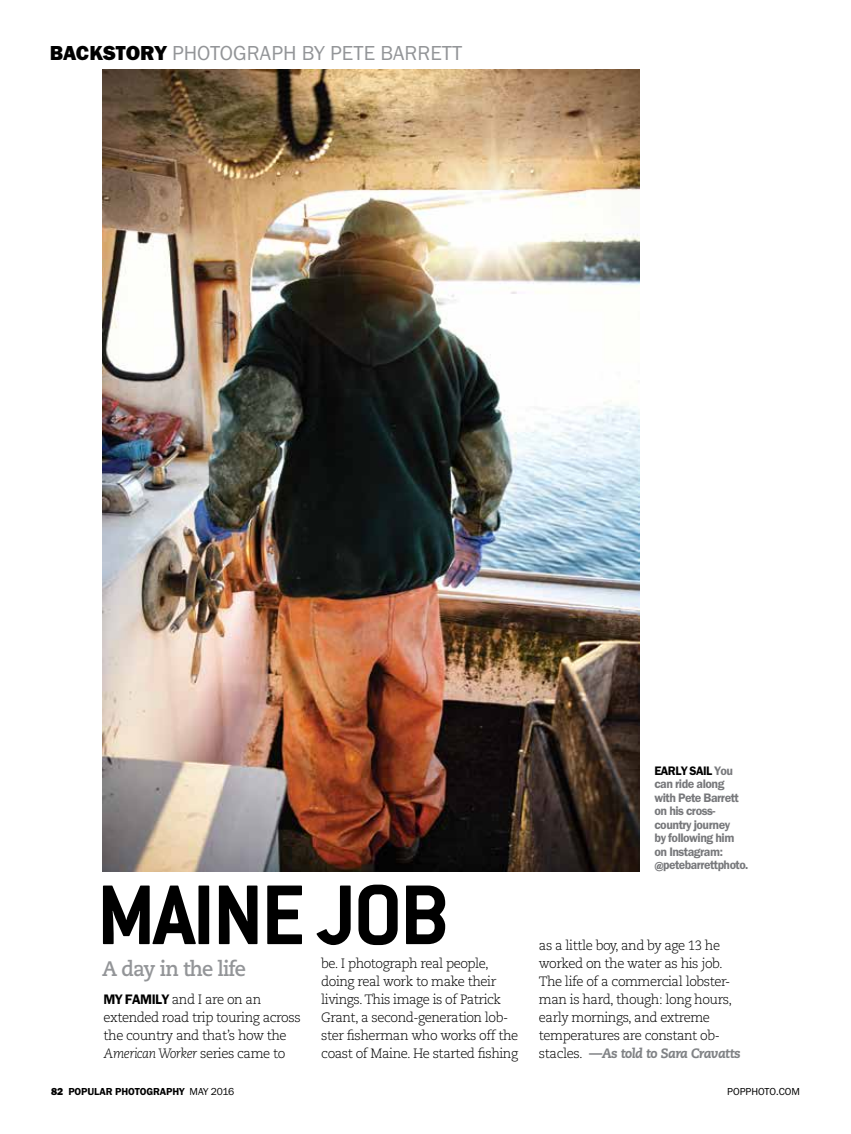
<style>
.page{position:relative;width:851px;height:1134px;background:#fff}
.page>*{position:absolute;margin:0;border:0;box-sizing:border-box;transform-origin:0 0}
.t1{font:700 93px "Conduit ITC Std";letter-spacing:-.03em;color:#000}
.t2{font:21px "Franklin Goth EFOP";color:#939598}
.t3{font:700 21px "Caecilia LT Std";letter-spacing:-.04em;color:#939598;scale:.95 1}
.t4{font:300 13.5px/18px "Caecilia LT Std";letter-spacing:-.035em;color:#000}
.t5{font:600 12.75px/13.5px "Franklin Goth EFOP";letter-spacing:-.04em;color:#77787b;scale:.96 1}
.t6{font:600 10.5px "Franklin Goth EFOP";letter-spacing:-.01em;color:#000}
.t7{font:10.5px "Franklin Goth EFOP";color:#000}
.s1{font-weight:800;color:#000}
.s2{font-family:"Franklin Goth EFOP";font-weight:600;font-size:14.25px}
.s3{font-style:italic}
.s4{color:#000}
.s5{font-weight:800;font-style:italic;color:#808285}
.s6{font-weight:800}
.s7{font-weight:400}
</style>
<div class="page">
<img style="left:102px;top:69px;width:537px;height:803px">
<h2 class="t2" style="left:50px;top:41px;width:414px"><span class="s1">BACKSTORY</span> PHOTOGRAPH BY PETE BARRETT</h2>
<h1 class="t1" style="left:97px;top:859px;width:354px">MAINE JOB</h1>
<h2 class="t3" style="left:102px;top:956px;width:153px">A day in the life</h2>
<p class="t4" style="left:104px;top:990px;width:199px"><span class="s2">MY FAMILY</span> and I are on an extended road trip touring across the country and that’s how the<br><span class="s3">American Worker</span> series came to</p>
<p class="t4" style="left:321px;top:954px;width:199px">be. I photograph real people, doing real work to make their livings. This image is of Patrick<br>Grant, a second-generation lob&shy;ster fisherman who works off the coast of Maine. He started fishing</p>
<p class="t5" style="left:654px;top:764px;width:99px"><span class="s4">EARLY SAIL</span> You can ride along with Pete Barrett on his cross&shy;country journey<br>by following him on Instagram: @petebarrettphoto.</p>
<p class="t4" style="left:539px;top:936px;width:203px">as a little boy, and by age 13 he worked on the water as his job.<br>The life of a commercial lobster&shy;man is hard, though: long hours, early mornings, and extreme temperatures are constant ob&shy;stacles. <span class="s5">—As told to Sara Cravatts</span></p>
<p class="t6" style="left:51px;top:1085px;width:185px"><span class="s6">82</span> POPULAR PHOTOGRAPHY <span class="s7">MAY 2016</span></p>
<p class="t7" style="left:727px;top:1085px;width:74px">POPPHOTO.COM</p>
</div>
